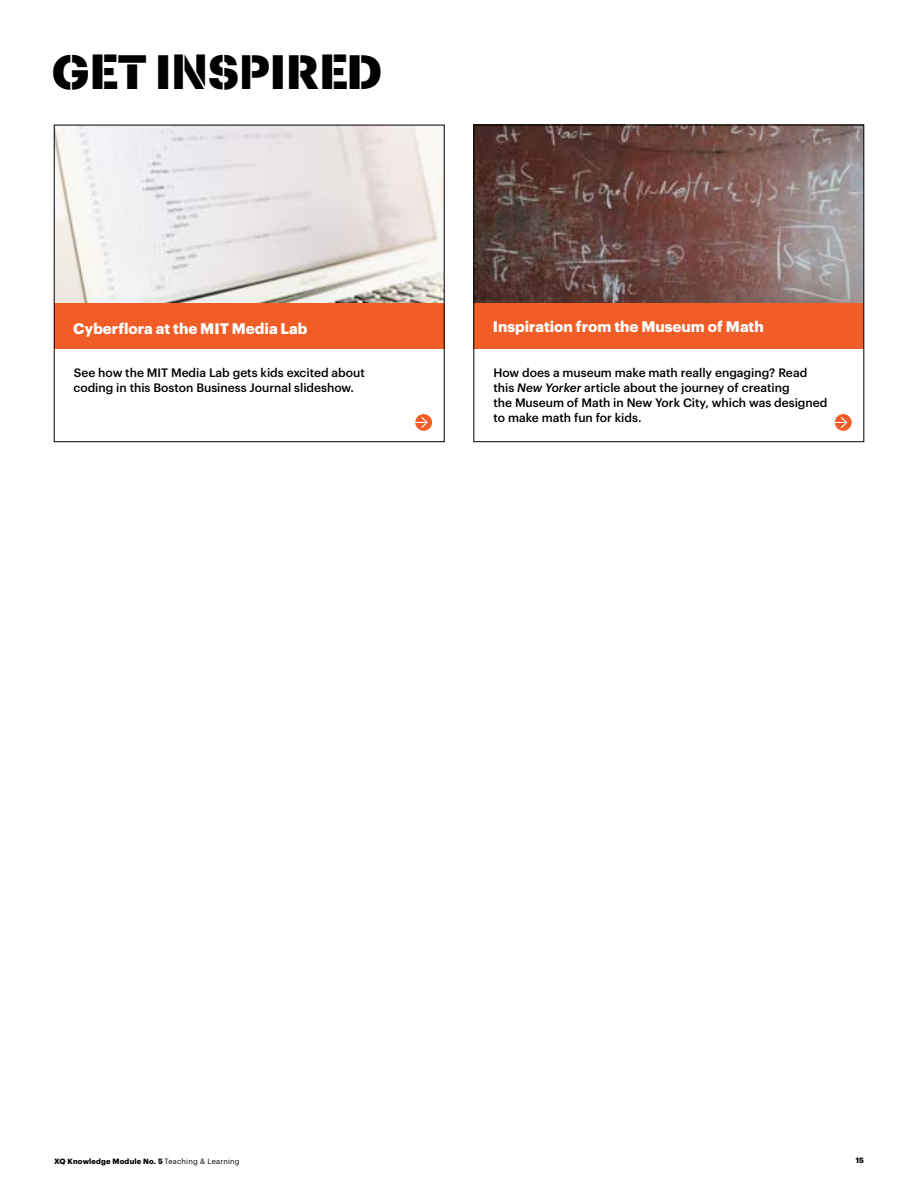
<style>
.page{position:relative;width:918px;height:1188px;background:#fff}
.page>*{position:absolute;margin:0;border:0;box-sizing:border-box;transform-origin:0 0}
.t1{font:48px "XQ";letter-spacing:-.01em;color:#000}
.t2{font:700 15px "Graphik";color:#fff}
.t3{font:500 12px/15px "Graphik";color:#000}
.t4{font:700 7.5px "Graphik";letter-spacing:.025em;color:#000}
.s1{font-style:italic}
.s2{font-weight:400}
</style>
<div class="page">
<img style="left:476px;top:127px;width:386px;height:177px">
<div style="left:474px;top:304px;width:390px;height:45px;background:#f15d27"></div>
<svg style="left:835px;top:414px;width:17px;height:17px"></svg>
<svg style="left:834px;top:416px;width:14px;height:13px"></svg>
<div style="left:474px;top:125px;width:390px;height:317px;border:1px solid #000"></div>
<img style="left:56px;top:127px;width:386px;height:177px">
<div style="left:54px;top:304px;width:390px;height:45px;background:#f15d27"></div>
<svg style="left:415px;top:414px;width:17px;height:17px"></svg>
<svg style="left:415px;top:416px;width:14px;height:13px"></svg>
<h1 class="t1" style="left:52px;top:45px;width:332px">GET INSPIRED</h1>
<p class="t2" style="left:73px;top:316px;width:236px">Cyberflora at the MIT Media Lab</p>
<p class="t3" style="left:73px;top:365px;width:293px">See how the MIT Media Lab gets kids excited about coding in this Boston Business Journal slideshow.</p>
<p class="t2" style="left:493px;top:315px;width:273px">Inspiration from the Museum of Math</p>
<p class="t3" style="left:493px;top:365px;width:335px">How does a museum make math really engaging? Read this <span class="s1">New Yorker</span> article about the journey of creating<br>the Museum of Math in New York City, which was designed to make math fun for kids.</p>
<p class="t4" style="left:54px;top:1156px;width:187px">XQ Knowledge Module No. 5 <span class="s2">Teaching &amp; Learning</span></p>
<p class="t4" style="left:856px;top:1154px;width:10px">15</p>
</div>
